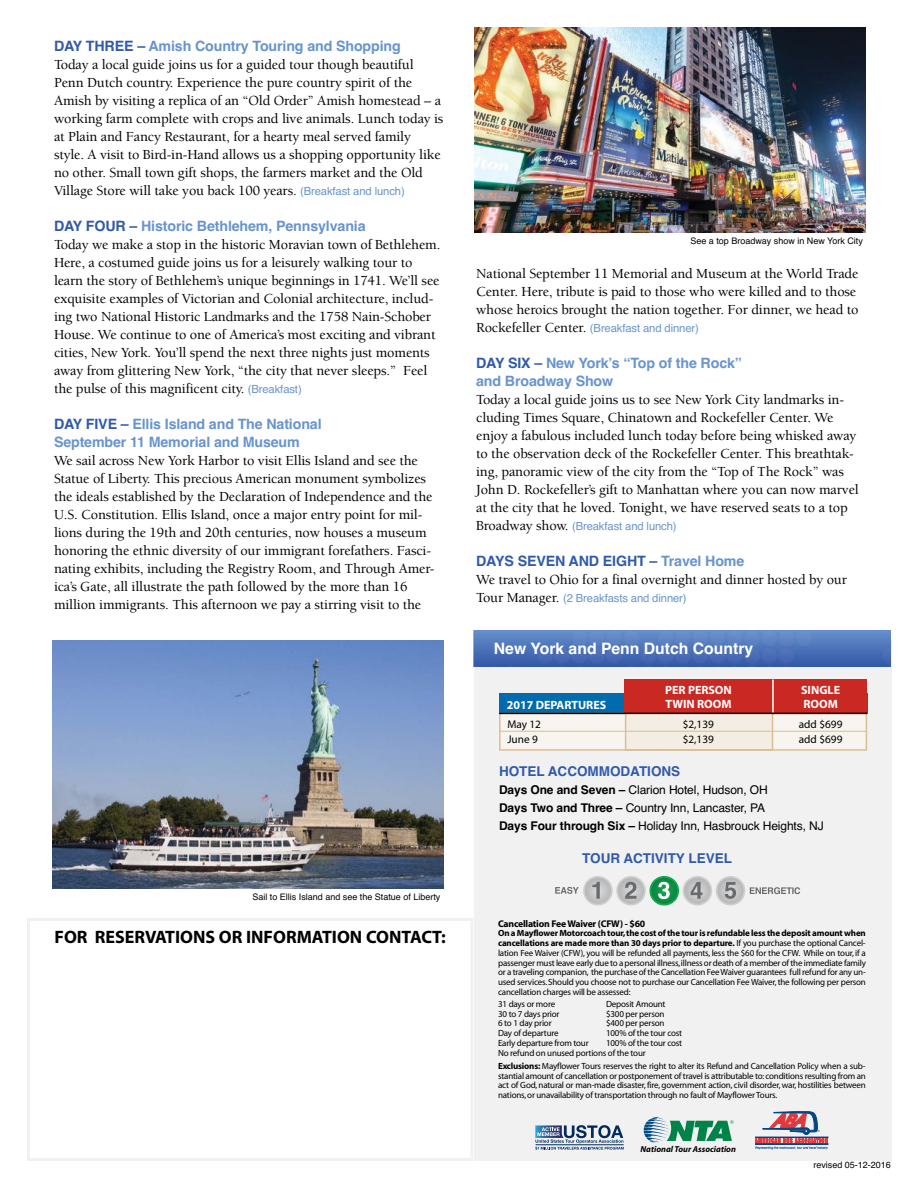
<style>
.page{position:relative;width:918px;height:1188px;background:#fff}
.page>*{position:absolute;margin:0;border:0;box-sizing:border-box;transform-origin:0 0}
.t1{font:700 18px "Myriad";color:#000}
.t2{font:700 15.75px "Helvetica";color:#fff}
.t3{font:500 14.25px/18px "Berkeley";letter-spacing:-.01em;color:#000}
.t4{font:700 14.25px/18px "Helvetica";letter-spacing:-.01em;color:#6894ce}
.t5{font:700 14.25px "Helvetica";letter-spacing:-.01em;color:#315aa9}
.t6{font:700 13.5px "Helvetica";color:#315aa9}
.t7{font:12px/18px "Helvetica";letter-spacing:-.01em;color:#000}
.t8{font:700 12px/13.5px "Myriad";color:#fff}
.t9{font:11.25px "Helvetica";letter-spacing:-.01em;color:#6894ce}
.t10{font:11.25px "Myriad";color:#000}
.t11{font:700 9.75px "Myriad";letter-spacing:-.02em;color:#000}
.t12{font:9px/9.8px "Myriad";letter-spacing:-.02em;color:#000;text-align:justify}
.t13{font:9px "Helvetica";color:#000}
.t14{font:italic 700 8.7px "Myriad";color:#000}
.s1{color:#315aa9}
.s2{font-family:"Helvetica";font-weight:400;font-size:11.25px;color:#6894ce}
.s3{font-family:"Berkeley";font-weight:500;font-size:14.25px;color:#000}
.s4{color:#6894ce}
.s5{font-weight:700}
</style>
<div class="page">
<div style="left:474px;top:640px;width:418px;height:521px;background:#f1f1f2"></div>
<img style="left:474px;top:630px;width:417px;height:37px">
<div style="left:27px;top:918px;width:446px;height:243px;border:3px solid #f1f1f2"></div>
<svg style="left:584px;top:877px;width:28px;height:28px"></svg>
<div style="left:583px;top:876px;width:30px;height:30px;border:2px solid #cfcfce;border-radius:50%"></div>
<svg style="left:617px;top:877px;width:28px;height:28px"></svg>
<div style="left:616px;top:876px;width:30px;height:30px;border:2px solid #cfcfce;border-radius:50%"></div>
<svg style="left:650px;top:877px;width:28px;height:28px"></svg>
<div style="left:649px;top:876px;width:30px;height:30px;border:2px solid #0dad50;border-radius:50%"></div>
<svg style="left:684px;top:877px;width:27px;height:28px"></svg>
<div style="left:683px;top:876px;width:29px;height:30px;border:2px solid #cfcfce;border-radius:50%"></div>
<svg style="left:592px;top:882px;width:8px;height:17px"></svg>
<svg style="left:625px;top:882px;width:11px;height:17px"></svg>
<svg style="left:658px;top:882px;width:12px;height:17px"></svg>
<svg style="left:691px;top:882px;width:12px;height:17px"></svg>
<svg style="left:555px;top:887px;width:24px;height:7px"></svg>
<svg style="left:750px;top:887px;width:50px;height:7px"></svg>
<div style="left:717px;top:877px;width:27px;height:28px;background:#bdbfc1;border-radius:50%"></div>
<div style="left:716px;top:876px;width:29px;height:30px;border:2px solid #cfcfce;border-radius:50%"></div>
<svg style="left:725px;top:882px;width:11px;height:17px"></svg>
<img style="left:474px;top:27px;width:392px;height:205px">
<img style="left:52px;top:640px;width:392px;height:249px">
<svg style="left:535px;top:1125px;width:89px;height:25px"></svg>
<svg style="left:644px;top:1117px;width:90px;height:26px"></svg>
<svg style="left:755px;top:1112px;width:73px;height:37px"></svg>
<div style="left:499px;top:693px;width:368px;height:20px;background:#006cad"></div>
<div style="left:501px;top:714px;width:365px;height:35px;background:#f8f4ef"></div>
<div style="left:499px;top:713px;width:368px;height:38px;border:2px solid #d7c091"></div>
<div style="left:626px;top:712px;width:146px;height:37px;background:#f3ede3"></div>
<div style="left:625px;top:710px;width:148px;height:41px;border:2px solid #d7c091"></div>
<div style="left:624px;top:680px;width:243px;height:33px;background:#ca2822"></div>
<hr style="left:772px;top:680px;width:2px;height:33px;background:#fff">
<hr style="left:499px;top:713px;width:368px;height:1px;background:#000">
<hr style="left:499px;top:731px;width:368px;height:1px;background:#d7c091">
<p class="t4" style="left:54px;top:38px;width:348px"><span class="s1">DAY THREE –</span> Amish Country Touring and Shopping</p>
<p class="t3" style="left:54px;top:56px;width:391px">Today a local guide joins us for a guided tour though beautiful Penn Dutch country. Experience the pure country spirit of the Amish by visiting a replica of an “Old Order” Amish homestead – a working farm complete with crops and live animals. Lunch today is at Plain and Fancy Restaurant, for a hearty meal served family style. A visit to Bird-in-Hand allows us a shopping opportunity like no other. Small town gift shops, the farmers market and the Old Village Store will take you back 100 years. <span class="s2">(Breakfast and lunch)</span></p>
<p class="t4" style="left:54px;top:218px;width:313px"><span class="s1">DAY FOUR –</span> Historic Bethlehem, Pennsylvania</p>
<p class="t3" style="left:54px;top:236px;width:388px">Today we make a stop in the historic Moravian town of Bethlehem.<br>Here, a costumed guide joins us for a leisurely walking tour to learn the story of Bethlehem’s unique beginnings in 1741. We’ll see exquisite examples of Victorian and Colonial architecture, includ&shy;ing two National Historic Landmarks and the 1758 Nain-Schober House. We continue to one of America’s most exciting and vibrant cities, New York. You’ll spend the next three nights just moments away from glittering New York, “the city that never sleeps.” Feel the pulse of this magnificent city. <span class="s2">(Breakfast)</span></p>
<p class="t4" style="left:54px;top:416px;width:269px"><span class="s1">DAY FIVE –</span> Ellis Island and The National<br>September 11 Memorial and Museum</p>
<p class="t3" style="left:54px;top:452px;width:382px">We sail across New York Harbor to visit Ellis Island and see the Statue of Liberty. This precious American monument symbolizes the ideals established by the Declaration of Independence and the U.S. Constitution. Ellis Island, once a major entry point for mil&shy;lions during the 19th and 20th centuries, now houses a museum honoring the ethnic diversity of our immigrant forefathers. Fasci&shy;nating exhibits, including the Registry Room, and Through Amer&shy;ica’s Gate, all illustrate the path followed by the more than 16 million immigrants. This afternoon we pay a stirring visit to the</p>
<p class="t13" style="left:252px;top:891px;width:190px">Sail to Ellis Island and see the Statue of Liberty</p>
<p class="t1" style="left:55px;top:927px;width:393px">FOR RESERVATIONS OR INFORMATION CONTACT:</p>
<p class="t13" style="left:690px;top:235px;width:174px">See a top Broadway show in New York City</p>
<p class="t3" style="left:476px;top:265px;width:384px">National September 11 Memorial and Museum at the World Trade<br>Center. Here, tribute is paid to those who were killed and to those whose heroics brought the nation together. For dinner, we head to</p>
<p class="t9" style="left:476px;top:321px;width:224px"><span class="s3">Rockefeller Center.</span> (Breakfast and dinner)</p>
<p class="t4" style="left:476px;top:355px;width:267px"><span class="s1">DAY SIX –</span> New York’s “Top of the Rock” and Broadway Show</p>
<p class="t3" style="left:476px;top:391px;width:384px">Today a local guide joins us to see New York City landmarks in&shy;cluding Times Square, Chinatown and Rockefeller Center. We enjoy a fabulous included lunch today before being whisked away to the observation deck of the Rockefeller Center. This breathtak&shy;ing, panoramic view of the city from the “Top of The Rock” was John D. Rockefeller’s gift to Manhattan where you can now marvel at the city that he loved. Tonight, we have reserved seats to a top</p>
<p class="t9" style="left:476px;top:519px;width:202px"><span class="s3">Broadway show.</span> (Breakfast and lunch)</p>
<p class="t5" style="left:476px;top:552px;width:270px">DAYS SEVEN AND EIGHT – <span class="s4">Travel Home</span></p>
<p class="t3" style="left:476px;top:571px;width:372px">We travel to Ohio for a final overnight and dinner hosted by our</p>
<p class="t9" style="left:476px;top:591px;width:212px"><span class="s3">Tour Manager.</span> (2 Breakfasts and dinner)</p>
<p class="t2" style="left:494px;top:637px;width:261px">New York and Penn Dutch Country</p>
<p class="t8" style="left:507px;top:698px;width:101px">2017 DEPARTURES</p>
<p class="t8" style="left:665px;top:684px;width:68px">PER PERSON<br>TWIN ROOM</p>
<p class="t8" style="left:801px;top:684px;width:40px">SINGLE<br>ROOM</p>
<p class="t10" style="left:507px;top:718px;width:35px">May 12</p>
<p class="t10" style="left:683px;top:718px;width:33px">$2,139</p>
<p class="t10" style="left:799px;top:718px;width:45px">add $699</p>
<p class="t10" style="left:507px;top:733px;width:32px">June 9</p>
<p class="t10" style="left:683px;top:733px;width:33px">$2,139</p>
<p class="t10" style="left:799px;top:733px;width:45px">add $699</p>
<p class="t6" style="left:499px;top:762px;width:183px">HOTEL ACCOMMODATIONS</p>
<p class="t7" style="left:499px;top:782px;width:326px"><span class="s5">Days One and Seven –</span> Clarion Hotel, Hudson, OH<br><span class="s5">Days Two and Three –</span> Country Inn, Lancaster, PA<br><span class="s5">Days Four through Six –</span> Holiday Inn, Hasbrouck Heights, NJ</p>
<p class="t6" style="left:582px;top:849px;width:151px">TOUR ACTIVITY LEVEL</p>
<p class="t11" style="left:498px;top:918px;width:149px">Cancellation Fee Waiver (CFW) - $60</p>
<p class="t12" style="left:498px;top:929px;width:369px"><span class="s5">On a Mayflower Motorcoach tour, the cost of the tour is refundable less the deposit amount when cancellations are made more than 30 days prior to departure.</span> If you purchase the optional Cancel&shy;lation Fee Waiver (CFW), you will be refunded all payments, less the $60 for the CFW. While on tour, if a passenger must leave early due to a personal illness, illness or death of a member of the immediate family or a traveling companion, the purchase of the Cancellation Fee Waiver guarantees full refund for any un&shy;used services. Should you choose not to purchase our Cancellation Fee Waiver, the following per person cancellation charges will be assessed:</p>
<p class="t12" style="left:498px;top:999px;width:59px">31 days or more</p>
<p class="t12" style="left:606px;top:999px;width:61px">Deposit Amount</p>
<p class="t12" style="left:498px;top:1009px;width:63px">30 to 7 days prior</p>
<p class="t12" style="left:606px;top:1009px;width:60px">$300 per person</p>
<p class="t12" style="left:498px;top:1019px;width:55px">6 to 1 day prior</p>
<p class="t12" style="left:606px;top:1019px;width:60px">$400 per person</p>
<p class="t12" style="left:498px;top:1029px;width:62px">Day of departure</p>
<p class="t12" style="left:606px;top:1029px;width:78px">100% of the tour cost</p>
<p class="t12" style="left:498px;top:1038px;width:92px">Early departure from tour</p>
<p class="t12" style="left:498px;top:1038px;width:186px;text-indent:108px">100% of the tour cost<br>No refund on unused portions of the tour</p>
<p class="t12" style="left:498px;top:1062px;width:369px"><span class="s5">Exclusions:</span> Mayflower Tours reserves the right to alter its Refund and Cancellation Policy when a sub&shy;stantial amount of cancellation or postponement of travel is attributable to: conditions resulting from an act of God, natural or man-made disaster, fire, government action, civil disorder, war, hostilities between nations, or unavailability of transportation through no fault of Mayflower Tours.</p>
<p class="t14" style="left:641px;top:1144px;width:97px">National Tour Association</p>
<p class="t13" style="left:813px;top:1159px;width:79px">revised 05-12-2016</p>
</div>
